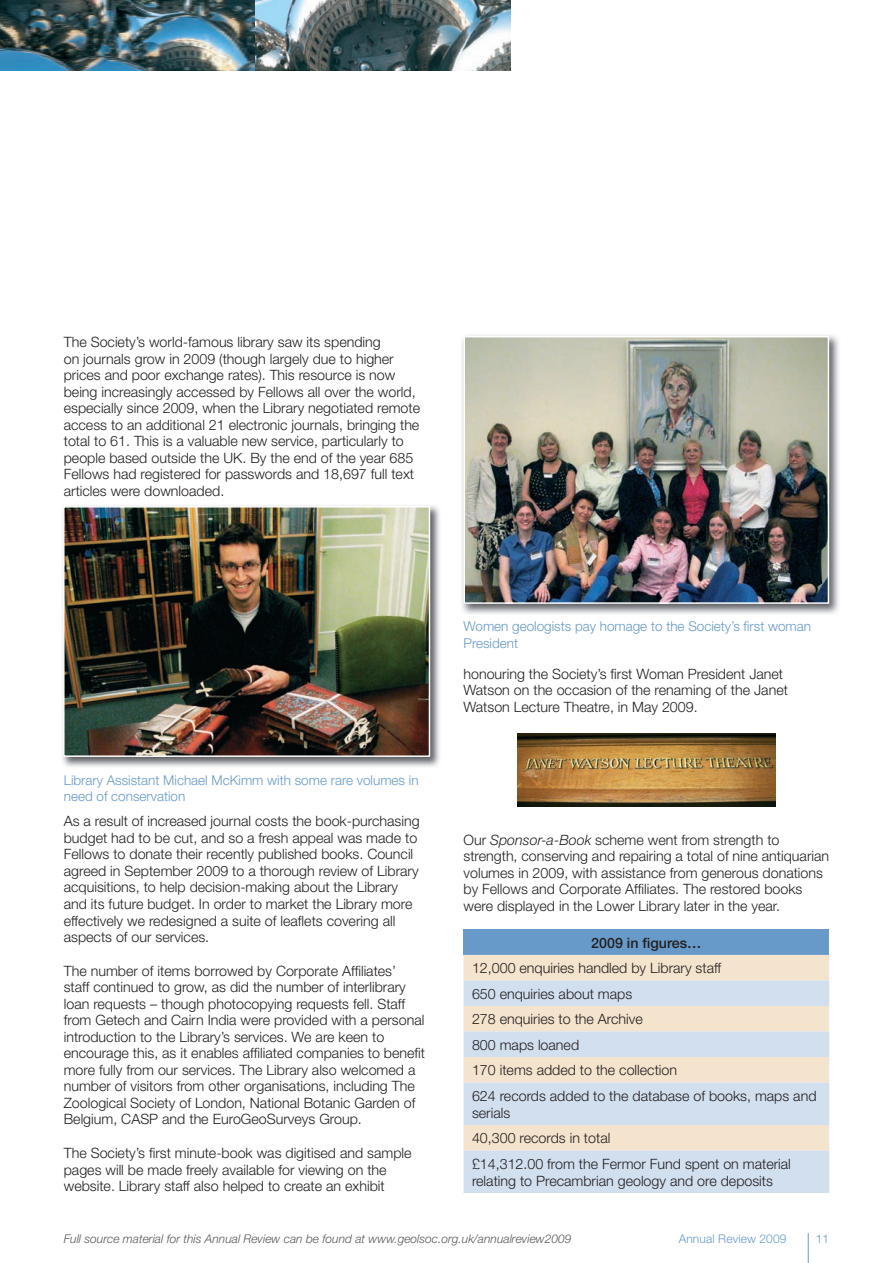
<style>
.page{position:relative;width:893px;height:1263px;background:#fff}
.page>*{position:absolute;margin:0;border:0;box-sizing:border-box;transform-origin:0 0}
.t1{font:300 14.25px/16.5px "Helvetica Neue";color:#231f20}
.t2{font:500 14.25px "Helvetica Neue";color:#231f20}
.t3{font:300 13.5px/16.5px "Helvetica Neue";color:#679ac8}
.t4{font:italic 300 12px "Helvetica Neue";color:#57585a}
.t5{font:300 12px "Helvetica Neue";letter-spacing:.01em;color:#679ac8}
.s1{font-style:italic}
</style>
<div class="page">
<hr style="left:808px;top:1233px;width:1px;height:30px;background:#679ac8">
<img style="left:0;top:0;width:510px;height:71px">
<div style="left:463px;top:929px;width:366px;height:26px;background:#679ac8"></div>
<div style="left:463px;top:955px;width:366px;height:25px;background:#f4e3cd"></div>
<svg style="left:463px;top:980px;width:366px;height:213px;background:#dee0e2"></svg>
<img style="left:462px;top:335px;width:377px;height:279px">
<img style="left:466px;top:339px;width:360px;height:262px">
<div style="left:463px;top:336px;width:366px;height:268px;border:2px solid #fff"></div>
<img style="left:517px;top:733px;width:259px;height:74px">
<img style="left:62px;top:505px;width:378px;height:262px">
<img style="left:66px;top:509px;width:361px;height:245px">
<div style="left:63px;top:506px;width:367px;height:251px;border:2px solid #fff"></div>
<p class="t1" style="left:64px;top:333px;width:358px">The Society’s world-famous library saw its spending<br>on journals grow in 2009 (though largely due to higher prices and poor exchange rates). This resource is now being increasingly accessed by Fellows all over the world, especially since 2009, when the Library negotiated remote access to an additional 21 electronic journals, bringing the total to 61. This is a valuable new service, particularly to people based outside the UK. By the end of the year 685<br>Fellows had registered for passwords and 18,697 full text articles were downloaded.</p>
<p class="t3" style="left:64px;top:771px;width:356px">Library Assistant Michael McKimm with some rare volumes in need of conservation</p>
<p class="t1" style="left:64px;top:813px;width:357px">As a result of increased journal costs the book-purchasing budget had to be cut, and so a fresh appeal was made to Fellows to donate their recently published books. Council agreed in September 2009 to a thorough review of Library acquisitions, to help decision-making about the Library and its future budget. In order to market the Library more effectively we redesigned a suite of leaflets covering all aspects of our services.</p>
<p class="t1" style="left:64px;top:962px;width:363px">The number of items borrowed by Corporate Affiliates’ staff continued to grow, as did the number of interlibrary loan requests – though photocopying requests fell. Staff from Getech and Cairn India were provided with a personal introduction to the Library’s services. We are keen to encourage this, as it enables affiliated companies to benefit more fully from our services. The Library also welcomed a number of visitors from other organisations, including The Zoological Society of London, National Botanic Garden of Belgium, CASP and the EuroGeoSurveys Group.</p>
<p class="t1" style="left:64px;top:1144px;width:349px">The Society’s first minute-book was digitised and sample pages will be made freely available for viewing on the website. Library staff also helped to create an exhibit</p>
<p class="t3" style="left:463px;top:618px;width:349px">Women geologists pay homage to the Society’s first woman<br>President</p>
<p class="t1" style="left:463px;top:665px;width:326px">honouring the Society’s first Woman President Janet<br>Watson on the occasion of the renaming of the Janet<br>Watson Lecture Theatre, in May 2009.</p>
<p class="t1" style="left:463px;top:831px;width:367px">Our <span class="s1">Sponsor-a-Book</span> scheme went from strength to strength, conserving and repairing a total of nine antiquarian volumes in 2009, with assistance from generous donations by Fellows and Corporate Affiliates. The restored books were displayed in the Lower Library later in the year.</p>
<p class="t2" style="left:591px;top:934px;width:112px">2009 in figures…</p>
<p class="t1" style="left:472px;top:955px;width:346px;line-height:25.5px">12,000 enquiries handled by Library staff<br>650 enquiries about maps<br>278 enquiries to the Archive<br>800 maps loaned<br>170 items added to the collection<br>624 records added to the database of books, maps and</p>
<p class="t1" style="left:472px;top:1099px;width:320px;line-height:25.8px">serials<br>40,300 records in total<br>£14,312.00 from the Fermor Fund spent on material</p>
<p class="t1" style="left:472px;top:1172px;width:302px">relating to Precambrian geology and ore deposits</p>
<p class="t4" style="left:64px;top:1231px;width:509px">Full source material for this Annual Review can be found at www.geolsoc.org.uk/annualreview2009</p>
<p class="t5" style="left:679px;top:1231px;width:109px">Annual Review 2009</p>
<p class="t5" style="left:816px;top:1231px;width:15px">11</p>
</div>
